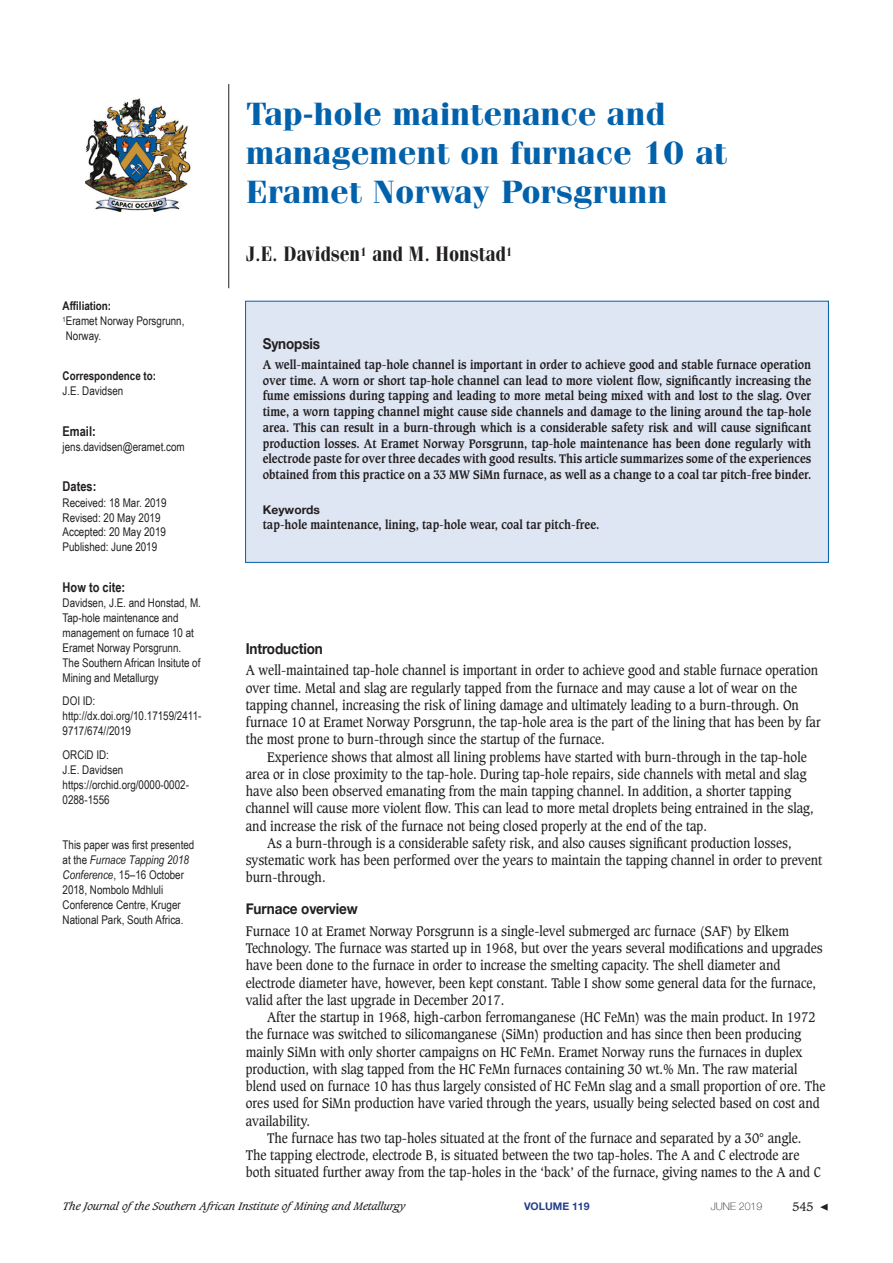
<style>
.page{position:relative;width:893px;height:1263px;background:#fff}
.page>*{position:absolute;margin:0;border:0;box-sizing:border-box;transform-origin:0 0}
.t1{font:32.4px/39px "Cg Fenice Bd";color:#0161aa;scale:1.11 1}
.t2{font:21px "Cg Fenice Bd";color:#231f20;scale:.9 1}
.t3{font:700 15px "Helvetica Neue";letter-spacing:-.01em;color:#231f20;scale:.9 1}
.t4{font:13.5px/17.2px "Caxton";color:#231f20;scale:.9 1}
.t5{font:700 13.5px "Arial Narrow";color:#231f20}
.t6{font:700 12px/15.8px "Caxton";color:#231f20;text-align:justify;scale:.9 1}
.t7{font:12px/15px "Arial Narrow";color:#231f20}
.t8{font:700 12px "Arial Narrow";color:#231f20}
.t9{font:700 12px "Helvetica Neue";color:#231f20}
.t10{font:12px "Caxton";color:#231f20}
.t11{font:italic 10.5px "Caxton";color:#231f20}
.t12{font:700 10.5px "Helvetica Neue";color:#253f8e}
.t13{font:100 10.5px "Helvetica Neue";color:#231f20}
.s1{font-weight:700}
.s2{font-style:italic}
.s3{font-family:"Minion Pro";font-size:15px}
</style>
<div class="page">
<img style="left:85px;top:99px;width:106px;height:112px">
<div style="left:245px;top:301px;width:583px;height:261px;background:#dfe6f3"></div>
<hr style="left:228px;top:84px;width:1px;height:204px;background:#231f20">
<p class="t7" style="left:63px;top:297px;width:123px"><span class="s1">Affiliation:<br></span><sup>1</sup>Eramet Norway Porsgrunn,<br>Norway.</p>
<p class="t8" style="left:63px;top:367px;width:95px">Correspondence to:</p>
<p class="t7" style="left:63px;top:383px;width:62px">J.E. Davidsen</p>
<p class="t5" style="left:63px;top:421px;width:35px">Email:</p>
<p class="t7" style="left:63px;top:438px;width:124px">jens.davidsen@eramet.com</p>
<p class="t5" style="left:63px;top:476px;width:35px">Dates:</p>
<p class="t7" style="left:63px;top:495px;width:105px">Received: 18 Mar. 2019<br>Revised: 20 May 2019<br>Accepted: 20 May 2019<br>Published: June 2019</p>
<p class="t5" style="left:63px;top:577px;width:64px">How to cite:</p>
<p class="t7" style="left:63px;top:595px;width:140px">Davidsen, J.E. and Honstad, M.<br>Tap-hole maintenance and management on furnace 10 at<br>Eramet Norway Porsgrunn.<br>The Southern African Insitute of<br>Mining and Metallurgy</p>
<p class="t7" style="left:63px;top:693px;width:140px">DOI ID: http://dx.doi.org/10.17159/2411-<br>9717/674//2019</p>
<p class="t7" style="left:63px;top:747px;width:128px">ORCiD ID:<br>J.E. Davidsen https://orchid.org/0000-0002-<br>0288-1556</p>
<p class="t7" style="left:63px;top:837px;width:133px">This paper was first presented at the <span class="s2">Furnace Tapping 2018<br>Conference</span>, 15–16 October<br>2018, Nombolo Mdhluli<br>Conference Centre, Kruger<br>National Park, South Africa.</p>
<h1 class="t1" style="left:246px;top:95px;width:435px">Tap-hole maintenance and management on furnace 10 at<br>Eramet Norway Porsgrunn</h1>
<h2 class="t2" style="left:246px;top:241px;width:298px">J.E. Davidsen<sup>1</sup> and M. Honstad<sup>1</sup></h2>
<p class="t3" style="left:263px;top:332px;width:65px">Synopsis</p>
<p class="t6" style="left:263px;top:357px;width:611px">A well-maintained tap-hole channel is important in order to achieve good and stable furnace operation over time. A worn or short tap-hole channel can lead to more violent flow, significantly increasing the fume emissions during tapping and leading to more metal being mixed with and lost to the slag. Over time, a worn tapping channel might cause side channels and damage to the lining around the tap-hole area. This can result in a burn-through which is a considerable safety risk and will cause significant production losses. At Eramet Norway Porsgrunn, tap-hole maintenance has been done regularly with electrode paste for over three decades with good results. This article summarizes some of the experiences obtained from this practice on a 33 MW SiMn furnace, as well as a change to a coal tar pitch-free binder.</p>
<p class="t9" style="left:263px;top:500px;width:59px">Keywords</p>
<p class="t6" style="left:263px;top:517px;width:375px">tap-hole maintenance, lining, tap-hole wear, coal tar pitch-free.</p>
<p class="t3" style="left:246px;top:636px;width:87px">Introduction</p>
<p class="t4" style="left:246px;top:662px;width:640px">A well-maintained tap-hole channel is important in order to achieve good and stable furnace operation over time. Metal and slag are regularly tapped from the furnace and may cause a lot of wear on the tapping channel, increasing the risk of lining damage and ultimately leading to a burn-through. On furnace 10 at Eramet Norway Porsgrunn, the tap-hole area is the part of the lining that has been by far the most prone to burn-through since the startup of the furnace.</p>
<p class="t4" style="left:267px;top:748px;width:601px">Experience shows that almost all lining problems have started with burn-through in the tap-hole</p>
<p class="t4" style="left:246px;top:765px;width:624px">area or in close proximity to the tap-hole. During tap-hole repairs, side channels with metal and slag</p>
<p class="t4" style="left:246px;top:783px;width:607px">have also been observed emanating from the main tapping channel. In addition, a shorter tapping</p>
<p class="t4" style="left:246px;top:800px;width:632px">channel will cause more violent flow. This can lead to more metal droplets being entrained in the slag,</p>
<p class="t4" style="left:246px;top:817px;width:514px">and increase the risk of the furnace not being closed properly at the end of the tap.</p>
<p class="t4" style="left:267px;top:834px;width:584px">As a burn-through is a considerable safety risk, and also causes significant production losses,</p>
<p class="t4" style="left:246px;top:852px;width:642px">systematic work has been performed over the years to maintain the tapping channel in order to prevent</p>
<p class="t4" style="left:246px;top:869px;width:90px">burn-through.</p>
<p class="t3" style="left:246px;top:897px;width:126px">Furnace overview</p>
<p class="t4" style="left:246px;top:922px;width:642px">Furnace 10 at Eramet Norway Porsgrunn is a single-level submerged arc furnace (SAF) by Elkem Technology. The furnace was started up in 1968, but over the years several modifications and upgrades have been done to the furnace in order to increase the smelting capacity. The shell diameter and electrode diameter have, however, been kept constant. Table I show some general data for the furnace, valid after the last upgrade in December 2017.</p>
<p class="t4" style="left:267px;top:1009px;width:611px">After the startup in 1968, high-carbon ferromanganese (HC FeMn) was the main product. In 1972</p>
<p class="t4" style="left:246px;top:1026px;width:618px">the furnace was switched to silicomanganese (SiMn) production and has since then been producing</p>
<p class="t4" style="left:246px;top:1043px;width:620px">mainly SiMn with only shorter campaigns on HC FeMn. Eramet Norway runs the furnaces in duplex</p>
<p class="t4" style="left:246px;top:1060px;width:614px">production, with slag tapped from the HC FeMn furnaces containing 30 wt.% Mn. The raw material</p>
<p class="t4" style="left:246px;top:1078px;width:645px">blend used on furnace 10 has thus largely consisted of HC FeMn slag and a small proportion of ore. The</p>
<p class="t4" style="left:246px;top:1095px;width:639px">ores used for SiMn production have varied through the years, usually being selected based on cost and</p>
<p class="t4" style="left:246px;top:1112px;width:73px">availability.</p>
<p class="t4" style="left:267px;top:1129px;width:595px">The furnace has two tap-holes situated at the front of the furnace and separated by a 30° angle.</p>
<p class="t4" style="left:246px;top:1147px;width:616px">The tapping electrode, electrode B, is situated between the two tap-holes. The A and C electrode are</p>
<p class="t4" style="left:246px;top:1164px;width:640px">both situated further away from the tap-holes in the ‘back’ of the furnace, giving names to the A and C</p>
<p class="t11" style="left:63px;top:1200px;width:344px">The Journal ofthe Southern African Institute ofMining and Metallurgy</p>
<p class="t12" style="left:524px;top:1198px;width:67px">VOLUME 119</p>
<p class="t13" style="left:710px;top:1198px;width:53px">JUNE 2019</p>
<p class="t10" style="left:792px;top:1199px;width:38px">545 <span class="s3">◀</span></p>
</div>
